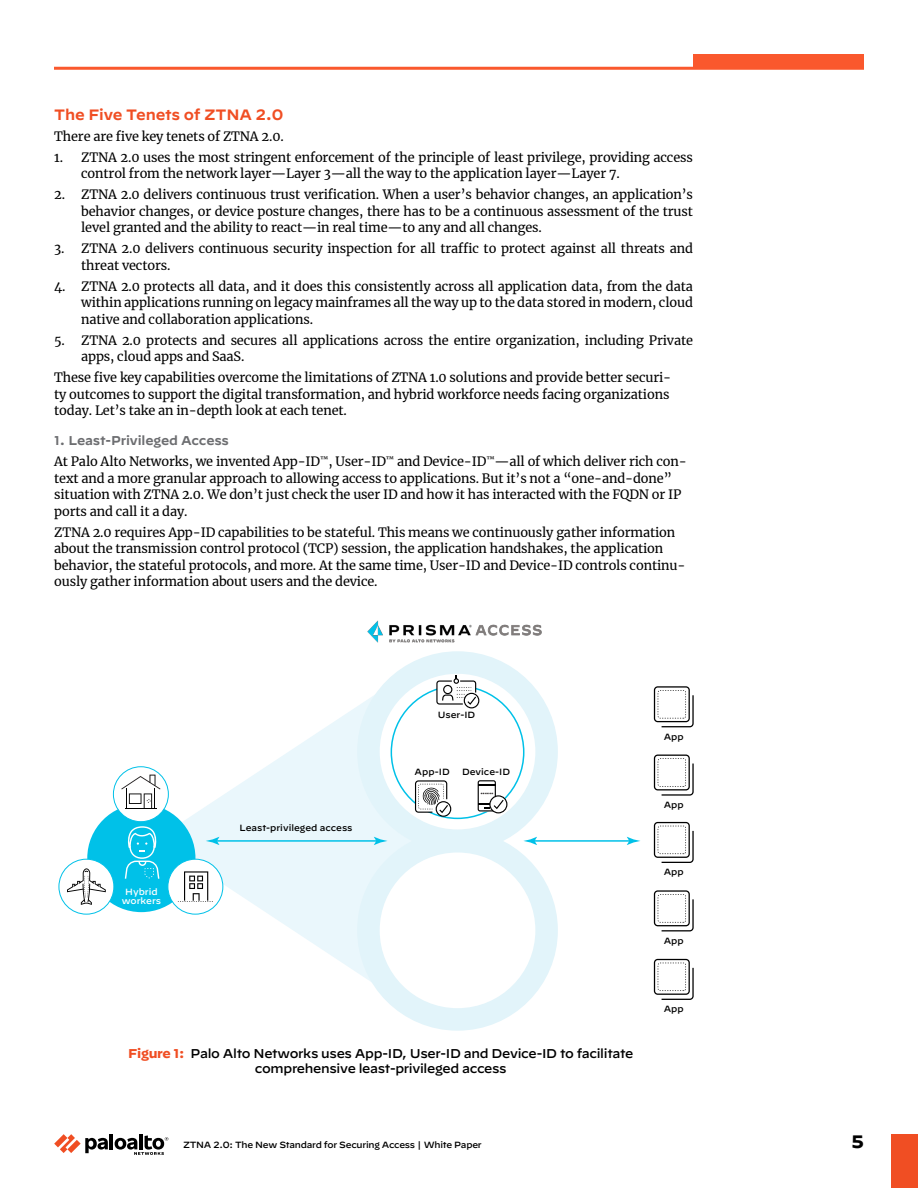
<style>
.page{position:relative;width:918px;height:1188px;background:#fff}
.page>*{position:absolute;margin:0;border:0;box-sizing:border-box;transform-origin:0 0}
.t1{font:700 18px "Decimal";color:#000}
.Heading_2{font:600 15px "Decimal";letter-spacing:-.01em;color:#f04e23}
.number-list{font:12.75px/16.5px "Merriweather";letter-spacing:-.01em;color:#000}
.figure-title{font:500 12.75px/15.3px "Decimal";letter-spacing:-.025em;color:#000;text-align:center}
.Heading_3{font:600 12.75px "Decimal";letter-spacing:-.01em;color:#6d6e71}
.t2{font:500 9px "Decimal";letter-spacing:-.005em;color:#000}
.t3{font:500 9px "Decimal";letter-spacing:-.025em;color:#000}
.t4{font:500 9px/9px "Decimal";color:#fff;text-align:center}
.t5{font:500 4.95px "Decimal";color:#231f20}
.s1{font-weight:700;color:#f04e23}
</style>
<div class="page">
<hr style="left:110px;top:1134px;width:3px;height:15px;background:#000">
<svg style="left:54px;top:1134px;width:54px;height:19px"></svg>
<hr style="left:139px;top:1134px;width:4px;height:15px;background:#000">
<svg style="left:115px;top:1135px;width:53px;height:20px"></svg>
<div style="left:891px;top:1134px;width:27px;height:54px;background:#f04e23"></div>
<div style="left:693px;top:54px;width:171px;height:14px;background:#fa582d"></div>
<hr style="left:54px;top:67px;width:810px;height:3px;background:#fa582d">
<svg style="left:156px;top:676px;width:256px;height:327px"></svg>
<svg style="left:654px;top:890px;width:40px;height:41px"></svg>
<svg style="left:654px;top:959px;width:40px;height:41px"></svg>
<svg style="left:654px;top:822px;width:40px;height:41px"></svg>
<svg style="left:654px;top:755px;width:40px;height:41px"></svg>
<svg style="left:654px;top:686px;width:40px;height:41px"></svg>
<hr style="left:215px;top:840px;width:163px;height:2px;background:#00c1e8">
<svg style="left:206px;top:837px;width:13px;height:8px"></svg>
<svg style="left:374px;top:837px;width:14px;height:8px"></svg>
<hr style="left:533px;top:840px;width:98px;height:2px;background:#00c1e8">
<svg style="left:523px;top:837px;width:14px;height:8px"></svg>
<svg style="left:627px;top:837px;width:13px;height:8px"></svg>
<div style="left:87px;top:804px;width:108px;height:108px;background:#00c1e8;border-radius:50%"></div>
<svg style="left:125px;top:826px;width:34px;height:53px"></svg>
<div style="left:59px;top:859px;width:55px;height:55px;background:#fff;border-radius:50%"></div>
<div style="left:59px;top:859px;width:55px;height:55px;border:1px solid #00c1e8;border-radius:50%"></div>
<svg style="left:67px;top:868px;width:39px;height:37px"></svg>
<div style="left:168px;top:859px;width:55px;height:55px;background:#fff;border-radius:50%"></div>
<div style="left:168px;top:859px;width:55px;height:55px;border:1px solid #00c1e8;border-radius:50%"></div>
<svg style="left:178px;top:871px;width:35px;height:31px"></svg>
<div style="left:113px;top:767px;width:55px;height:55px;background:#fff;border-radius:50%"></div>
<div style="left:113px;top:766px;width:56px;height:56px;border:1px solid #00c1e8;border-radius:50%"></div>
<svg style="left:121px;top:775px;width:39px;height:34px"></svg>
<img style="left:367px;top:620px;width:175px;height:23px">
<div style="left:368px;top:841px;width:179px;height:178px;background:#fff;border-radius:50%"></div>
<div style="left:357px;top:830px;width:201px;height:201px;border:22px solid #e2f4fa;border-radius:50%"></div>
<svg style="left:368px;top:663px;width:179px;height:178px"></svg>
<div style="left:357px;top:651px;width:201px;height:201px;border:22px solid #e2f4fa;border-radius:50%"></div>
<svg style="left:436px;top:676px;width:43px;height:32px"></svg>
<svg style="left:415px;top:780px;width:36px;height:37px"></svg>
<svg style="left:478px;top:780px;width:29px;height:33px"></svg>
<p class="Heading_2" style="left:54px;top:101px;width:231px">The Five Tenets of ZTNA 2.0</p>
<p class="number-list" style="left:54px;top:128px;width:231px">There are five key tenets of ZTNA 2.0.</p>
<p class="number-list" style="left:81px;top:149px;width:613px;text-indent:-27px">1. ZTNA 2.0 uses the most stringent enforcement of the principle of least privilege, providing access control from the network layer—Layer 3—all the way to the application layer—Layer 7.</p>
<p class="number-list" style="left:81px;top:186px;width:613px;text-align:justify;text-indent:-27px">2. ZTNA 2.0 delivers continuous trust verification. When a user’s behavior changes, an application’s behavior changes, or device posture changes, there has to be a continuous assessment of the trust level granted and the ability to react—in real time—to any and all changes.</p>
<p class="number-list" style="left:81px;top:240px;width:613px;text-indent:-27px">3. ZTNA 2.0 delivers continuous security inspection for all traffic to protect against all threats and threat vectors.</p>
<p class="number-list" style="left:81px;top:278px;width:613px;text-align:justify;text-indent:-27px">4. ZTNA 2.0 protects all data, and it does this consistently across all application data, from the data within applications running on legacy mainframes all the way up to the data stored in modern, cloud native and collaboration applications.</p>
<p class="number-list" style="left:81px;top:332px;width:613px;text-indent:-27px">5. ZTNA 2.0 protects and secures all applications across the entire organization, including Private apps, cloud apps and SaaS.</p>
<p class="number-list" style="left:54px;top:369px;width:618px">These five key capabilities overcome the limitations of ZTNA 1.0 solutions and provide better securi&shy;ty outcomes to support the digital transformation, and hybrid workforce needs facing organizations today. Let’s take an in-depth look at each tenet.</p>
<p class="Heading_3" style="left:54px;top:429px;width:176px">1. Least-Privileged Access</p>
<p class="number-list" style="left:54px;top:453px;width:634px">At Palo Alto Networks, we invented App-ID<sup>™</sup>, User-ID<sup>™</sup> and Device-ID<sup>™</sup>—all of which deliver rich con&shy;text and a more granular approach to allowing access to applications. But it’s not a “one-and-done” situation with ZTNA 2.0. We don’t just check the user ID and how it has interacted with the FQDN or IP ports and call it a day.</p>
<p class="number-list" style="left:54px;top:524px;width:633px">ZTNA 2.0 requires App-ID capabilities to be stateful. This means we continuously gather information about the transmission control protocol (TCP) session, the application handshakes, the application behavior, the stateful protocols, and more. At the same time, User-ID and Device-ID controls continu&shy;ously gather information about users and the device.</p>
<p class="t2" style="left:438px;top:706px;width:39px">User-ID</p>
<p class="t4" style="left:122px;top:886px;width:41px">Hybrid workers</p>
<p class="t2" style="left:240px;top:819px;width:114px">Least-privileged access</p>
<p class="t2" style="left:415px;top:763px;width:37px">App-ID</p>
<p class="t2" style="left:462px;top:763px;width:50px">Device-ID</p>
<p class="t5" style="left:480px;top:790px;width:15px">******</p>
<p class="figure-title" style="left:128px;top:1044px;width:507px"><span class="s1">Figure 1:</span> Palo Alto Networks uses App-ID, User-ID and Device-ID to facilitate comprehensive least-privileged access</p>
<p class="t2" style="left:664px;top:728px;width:22px">App</p>
<p class="t2" style="left:664px;top:796px;width:22px">App</p>
<p class="t2" style="left:664px;top:864px;width:22px">App</p>
<p class="t2" style="left:664px;top:932px;width:22px">App</p>
<p class="t2" style="left:664px;top:1001px;width:22px">App</p>
<p class="t3" style="left:183px;top:1137px;width:300px">ZTNA 2.0: The New Standard for Securing Access | White Paper</p>
<h1 class="t1" style="left:852px;top:1132px;width:14px">5</h1>
</div>
